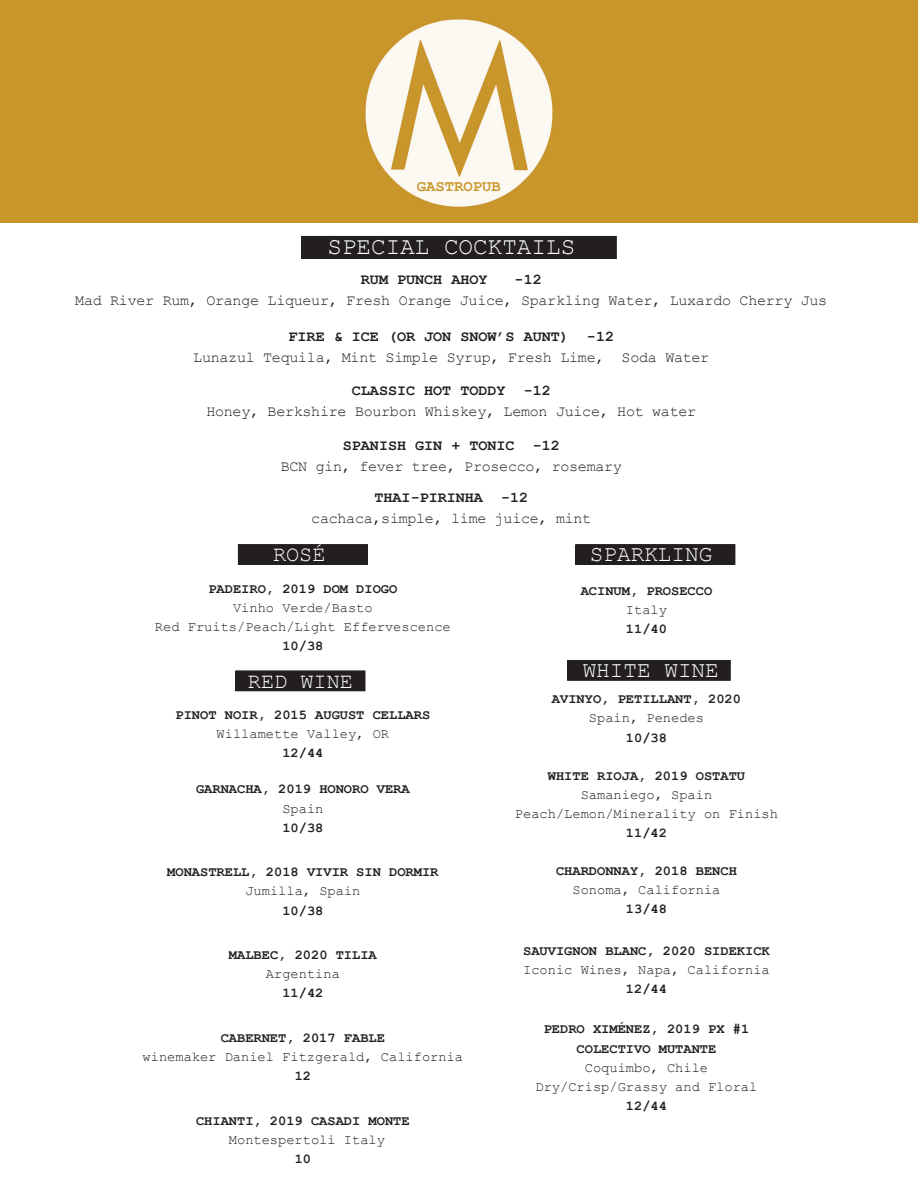
<style>
.page{position:relative;width:918px;height:1188px;background:#fff}
.page>*{position:absolute;margin:0;border:0;box-sizing:border-box;transform-origin:0 0}
.t1{font:24.3px "Courier New";color:#fff}
.t2{font:22.65px "Courier New";color:#fff}
.t3{font:21.9px "Courier New";color:#fff}
.t4{font:700 15.6px "Courier New";color:#c9962b}
.t5{font:15px "Courier New";letter-spacing:-.02em;color:#231f20}
.t6{font:700 15px "Courier New";color:#231f20}
.t7{font:700 13.65px/19.2px "Courier New";color:#231f20;text-align:center}
.t8{font:13.65px/19.2px "Courier New";color:#231f20;text-align:center}
</style>
<div class="page">
<div style="left:576px;top:545px;width:159px;height:19px;background:#231f20"></div>
<div style="left:575px;top:544px;width:160px;height:21px;border:1px solid #231f20"></div>
<div style="left:238px;top:545px;width:129px;height:19px;background:#231f20"></div>
<div style="left:238px;top:544px;width:130px;height:21px;border:1px solid #231f20"></div>
<div style="left:568px;top:660px;width:162px;height:20px;background:#231f20"></div>
<div style="left:567px;top:660px;width:164px;height:21px;border:1px solid #231f20"></div>
<div style="left:236px;top:671px;width:129px;height:20px;background:#231f20"></div>
<div style="left:236px;top:670px;width:129px;height:21px;border:1px solid #231f20"></div>
<div style="left:0;top:0;width:918px;height:223px;background:#c9962b"></div>
<img style="left:365px;top:19px;width:188px;height:188px">
<div style="left:302px;top:236px;width:314px;height:23px;background:#231f20"></div>
<p class="t4" style="left:417px;top:177px;width:86px">GASTROPUB</p>
<h1 class="t1" style="left:327px;top:232px;width:249px">SPECIAL COCKTAILS</h1>
<p class="t6" style="left:361px;top:270px;width:128px">RUM PUNCH AHOY</p>
<p class="t6" style="left:515px;top:270px;width:29px">-12</p>
<p class="t5" style="left:75px;top:291px;width:754px">Mad River Rum, Orange Liqueur, Fresh Orange Juice, Sparkling Water, Luxardo Cherry Jus</p>
<p class="t6" style="left:289px;top:327px;width:327px">FIRE &amp; ICE (OR JON SNOW’S AUNT) -12</p>
<p class="t5" style="left:193px;top:348px;width:518px">Lunazul Tequila, Mint Simple Syrup, Fresh Lime, Soda Water</p>
<p class="t6" style="left:352px;top:381px;width:200px">CLASSIC HOT TODDY -12</p>
<p class="t5" style="left:206px;top:403px;width:491px">Honey, Berkshire Bourbon Whiskey, Lemon Juice, Hot water</p>
<p class="t6" style="left:343px;top:436px;width:219px">SPANISH GIN + TONIC -12</p>
<p class="t5" style="left:281px;top:457px;width:343px">BCN gin, fever tree, Prosecco, rosemary</p>
<p class="t6" style="left:374px;top:488px;width:155px">THAI-PIRINHA -12</p>
<p class="t5" style="left:311px;top:509px;width:282px">cachaca,simple, lime juice, mint</p>
<h3 class="t3" style="left:273px;top:541px;width:54px">ROSÉ</h3>
<h2 class="t2" style="left:590px;top:540px;width:124px">SPARKLING</h2>
<p class="t7" style="left:208px;top:578px;width:191px">PADEIRO, 2019 DOM DIOGO</p>
<p class="t8" style="left:155px;top:598px;width:297px">Vinho Verde/Basto<br>Red Fruits/Peach/Light Effervescence</p>
<p class="t7" style="left:282px;top:636px;width:43px">10/38</p>
<h3 class="t3" style="left:248px;top:667px;width:106px">RED WINE</h3>
<p class="t7" style="left:175px;top:704px;width:256px">PINOT NOIR, 2015 AUGUST CELLARS</p>
<p class="t8" style="left:217px;top:724px;width:174px">Willamette Valley, OR</p>
<p class="t7" style="left:282px;top:743px;width:43px">12/44</p>
<p class="t7" style="left:196px;top:779px;width:215px">GARNACHA, 2019 HONORO VERA</p>
<p class="t8" style="left:282px;top:798px;width:43px">Spain</p>
<p class="t7" style="left:282px;top:817px;width:43px">10/38</p>
<p class="t7" style="left:167px;top:862px;width:273px">MONASTRELL, 2018 VIVIR SIN DORMIR</p>
<p class="t8" style="left:245px;top:881px;width:117px">Jumilla, Spain</p>
<p class="t7" style="left:282px;top:900px;width:43px">10/38</p>
<p class="t7" style="left:229px;top:945px;width:149px">MALBEC, 2020 TILIA</p>
<p class="t8" style="left:266px;top:964px;width:75px">Argentina</p>
<p class="t7" style="left:282px;top:983px;width:43px">11/42</p>
<p class="t7" style="left:221px;top:1027px;width:166px">CABERNET, 2017 FABLE</p>
<p class="t8" style="left:143px;top:1047px;width:322px">winemaker Daniel Fitzgerald, California</p>
<p class="t7" style="left:295px;top:1066px;width:18px">12</p>
<p class="t7" style="left:196px;top:1110px;width:215px">CHIANTI, 2019 CASADI MONTE</p>
<p class="t8" style="left:229px;top:1129px;width:158px">Montespertoli Italy</p>
<p class="t7" style="left:295px;top:1149px;width:18px">10</p>
<p class="t7" style="left:581px;top:581px;width:133px">ACINUM, PROSECCO</p>
<p class="t8" style="left:626px;top:600px;width:43px">Italy</p>
<p class="t7" style="left:626px;top:619px;width:43px">11/40</p>
<h2 class="t2" style="left:583px;top:655px;width:138px">WHITE WINE</h2>
<p class="t7" style="left:552px;top:689px;width:191px">AVINYO, PETILLANT, 2020</p>
<p class="t8" style="left:589px;top:708px;width:117px">Spain, Penedes</p>
<p class="t7" style="left:626px;top:727px;width:43px">10/38</p>
<p class="t7" style="left:548px;top:765px;width:199px">WHITE RIOJA, 2019 OSTATU</p>
<p class="t8" style="left:515px;top:785px;width:265px">Samaniego, Spain<br>Peach/Lemon/Minerality on Finish</p>
<p class="t7" style="left:626px;top:823px;width:43px">11/42</p>
<p class="t7" style="left:556px;top:860px;width:182px">CHARDONNAY, 2018 BENCH</p>
<p class="t8" style="left:572px;top:879px;width:149px">Sonoma, California</p>
<p class="t7" style="left:626px;top:899px;width:43px">13/48</p>
<p class="t7" style="left:523px;top:940px;width:248px">SAUVIGNON BLANC, 2020 SIDEKICK</p>
<p class="t8" style="left:523px;top:959px;width:248px">Iconic Wines, Napa, California</p>
<p class="t7" style="left:626px;top:979px;width:43px">12/44</p>
<p class="t7" style="left:544px;top:1019px;width:207px">PEDRO XIMÉNEZ, 2019 PX #1<br>COLECTIVO MUTANTE</p>
<p class="t8" style="left:535px;top:1057px;width:223px">Coquimbo, Chile<br>Dry/Crisp/Grassy and Floral</p>
<p class="t7" style="left:626px;top:1096px;width:43px">12/44</p>
</div>
